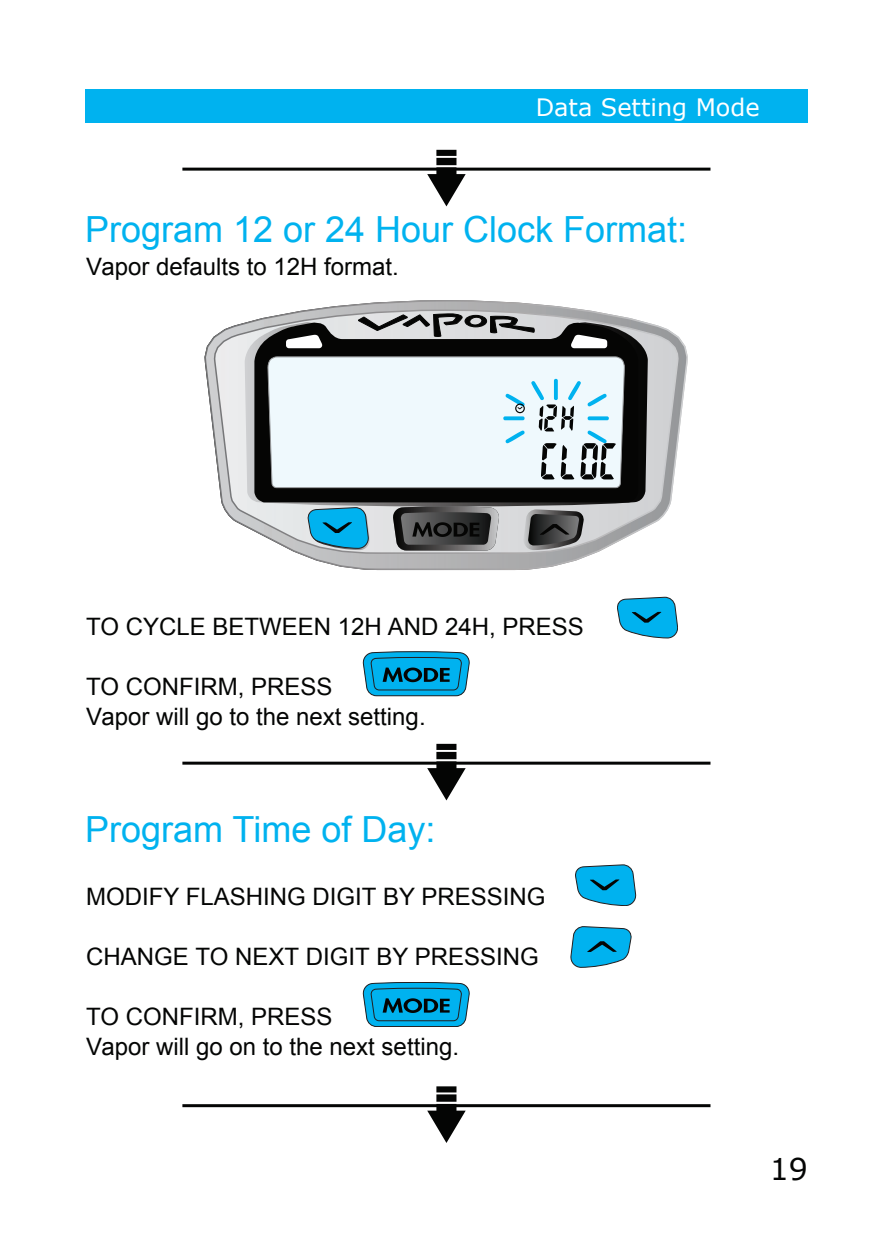
<style>
.page{position:relative;width:891px;height:1233px;background:#fff}
.page>*{position:absolute;margin:0;border:0;box-sizing:border-box;transform-origin:0 0}
.t1{font:36px "Arial";color:#00b2ef}
.t2{font:30px "Verdana";color:#040504}
.t3{font:24px/30px "Arial";color:#040504}
.t4{font:24px "Verdana";color:#fff}
</style>
<div class="page">
<svg style="left:205px;top:304px;width:483px;height:266px"></svg>
<svg style="left:245px;top:321px;width:403px;height:185px;background:#8a8b8b"></svg>
<svg style="left:357px;top:300px;width:178px;height:22px;background:#a6a6a7"></svg>
<svg style="left:254px;top:322px;width:384px;height:180px;background:#565656"></svg>
<svg style="left:286px;top:334px;width:36px;height:1px"></svg>
<svg style="left:571px;top:334px;width:36px;height:1px"></svg>
<svg style="left:523px;top:516px;width:61px;height:34px;background:#5a5a5b"></svg>
<svg style="left:392px;top:516px;width:108px;height:34px;background:#4c4c4c"></svg>
<svg style="left:267px;top:335px;width:358px;height:181px"></svg>
<div style="left:85px;top:90px;width:723px;height:33px;background:#00b2ef"></div>
<svg style="left:503px;top:394px;width:22px;height:49px"></svg>
<svg style="left:531px;top:379px;width:85px;height:100px"></svg>
<hr style="left:182px;top:762px;width:529px;height:3px;background:#040504">
<svg style="left:427px;top:744px;width:39px;height:56px"></svg>
<hr style="left:182px;top:168px;width:529px;height:3px;background:#040504">
<svg style="left:427px;top:150px;width:39px;height:56px"></svg>
<hr style="left:182px;top:1104px;width:529px;height:3px;background:#040504">
<svg style="left:427px;top:1086px;width:39px;height:57px"></svg>
<svg style="left:308px;top:507px;width:62px;height:43px;background:#2aa6d1"></svg>
<svg style="left:617px;top:597px;width:61px;height:41px;background:#27acd9"></svg>
<svg style="left:575px;top:864px;width:61px;height:42px;background:#2cadda"></svg>
<svg style="left:571px;top:926px;width:60px;height:42px;background:#29acda"></svg>
<svg style="left:363px;top:651px;width:107px;height:45px;background:#1395c2"></svg>
<svg style="left:363px;top:982px;width:107px;height:45px;background:#1294c1"></svg>
<p class="t4" style="left:536px;top:90px;width:226px">Data Setting Mode</p>
<h1 class="t1" style="left:85px;top:206px;width:604px">Program 12 or 24 Hour Clock Format:</h1>
<p class="t3" style="left:86px;top:252px;width:314px">Vapor defaults to 12H format.</p>
<p class="t3" style="left:86px;top:612px;width:499px">TO CYCLE BETWEEN 12H AND 24H, PRESS</p>
<p class="t3" style="left:86px;top:672px;width:341px">TO CONFIRM, PRESS<br>Vapor will go to the next setting.</p>
<h1 class="t1" style="left:85px;top:806px;width:352px">Program Time of Day:</h1>
<p class="t3" style="left:86px;top:882px;width:461px">MODIFY FLASHING DIGIT BY PRESSING</p>
<p class="t3" style="left:86px;top:942px;width:454px">CHANGE TO NEXT DIGIT BY PRESSING</p>
<p class="t3" style="left:86px;top:1002px;width:374px">TO CONFIRM, PRESS<br>Vapor will go on to the next setting.</p>
<p class="t2" style="left:770px;top:1148px;width:40px">19</p>
</div>
